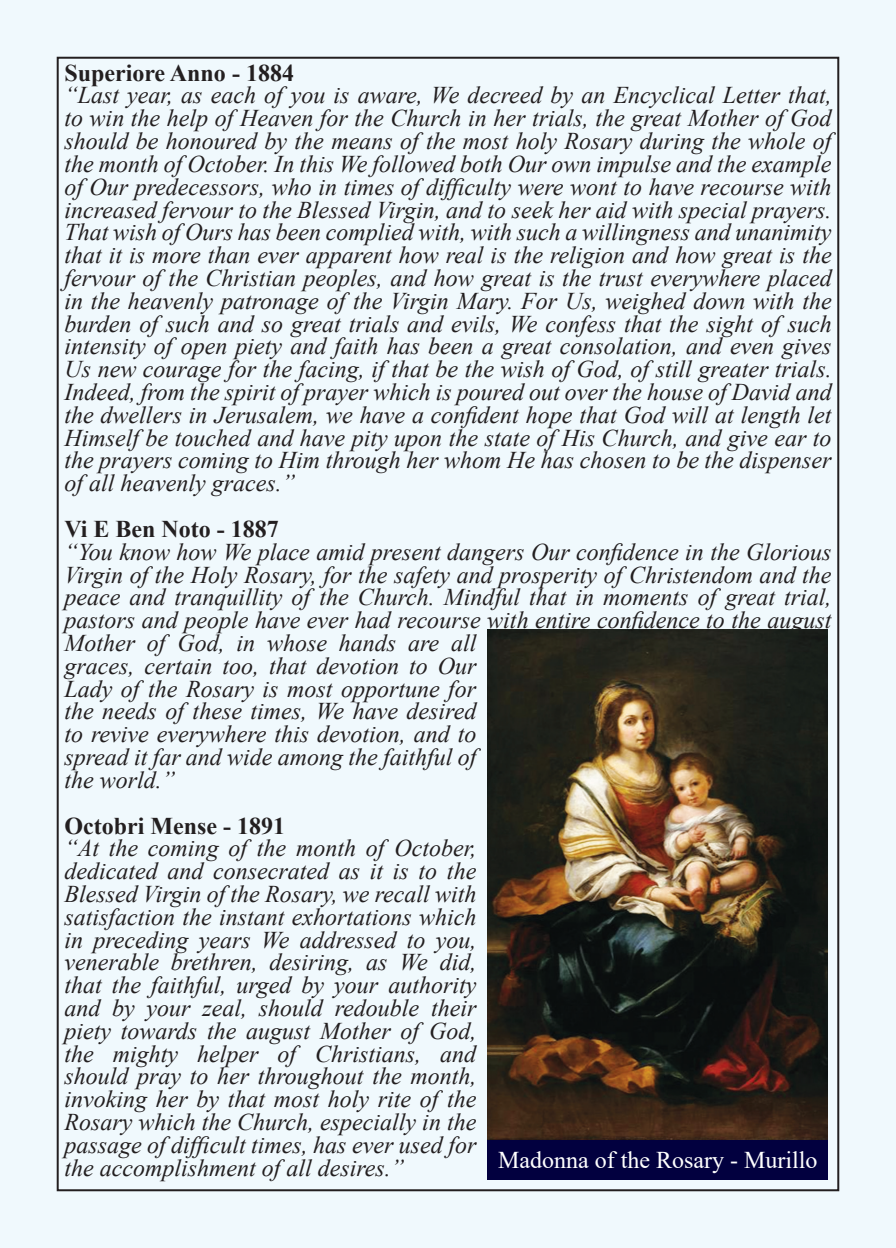
<style>
.page{position:relative;width:896px;height:1248px;background:#fff}
.page>*{position:absolute;margin:0;border:0;box-sizing:border-box;transform-origin:0 0}
.t1{font:italic 24px/22.8px "Times New Roman";color:#231f20;text-align:justify}
.t2{font:700 24px "Times New Roman";color:#231f20}
.t3{font:24px "Times New Roman";color:#fff}
</style>
<div class="page">
<div style="left:0;top:0;width:896px;height:1247px;background:#f0f9fd"></div>
<img style="left:488px;top:629px;width:340px;height:510px">
<div style="left:488px;top:1140px;width:340px;height:39px;background:#02003f"></div>
<p class="t2" style="left:64px;top:55px;width:231px">Superiore Anno - 1884</p>
<p class="t1" style="left:64px;top:83px;width:769px">“Last year, as each of you is aware, We decreed by an Encyclical Letter that, to win the help of Heaven for the Church in her trials, the great Mother of God should be honoured by the means of the most holy Rosary during the whole of the month of October. In this We followed both Our own impulse and the example of Our predecessors, who in times of difficulty were wont to have recourse with increased fervour to the Blessed Virgin, and to seek her aid with special prayers.<br>That wish of Ours has been complied with, with such a willingness and unanimity that it is more than ever apparent how real is the religion and how great is the fervour of the Christian peoples, and how great is the trust everywhere placed in the heavenly patronage of the Virgin Mary. For Us, weighed down with the burden of such and so great trials and evils, We confess that the sight of such intensity of open piety and faith has been a great consolation, and even gives Us new courage for the facing, if that be the wish of God, of still greater trials.<br>Indeed, from the spirit of prayer which is poured out over the house of David and the dwellers in Jerusalem, we have a confident hope that God will at length let Himself be touched and have pity upon the state of His Church, and give ear to the prayers coming to Him through her whom He has chosen to be the dispenser of all heavenly graces.”</p>
<p class="t2" style="left:64px;top:511px;width:216px">Vi E Ben Noto - 1887</p>
<p class="t1" style="left:64px;top:539px;width:769px;text-align:left">“You know how We place amid present dangers Our confidence in the Glorious Virgin of the Holy Rosary, for the safety and prosperity of Christendom and the peace and tranquillity of the Church. Mindful that in moments of great trial, pastors and people have ever had recourse with entire confidence to the august Mother of God, in whose hands are all<br>graces, certain too, that devotion to Our<br>Lady of the Rosary is most opportune for<br>the needs of these times, We have desired<br>to revive everywhere this devotion, and to<br>spread it far and wide among the faithful of<br>the world.”</p>
<p class="t2" style="left:64px;top:808px;width:222px">Octobri Mense - 1891</p>
<p class="t1" style="left:64px;top:836px;width:413px">“At the coming of the month of October, dedicated and consecrated as it is to the Blessed Virgin of the Rosary, we recall with satisfaction the instant exhortations which in preceding years We addressed to you, venerable brethren, desiring, as We did, that the faithful, urged by your authority and by your zeal, should redouble their piety towards the august Mother of God, the mighty helper of Christians, and should pray to her throughout the month, invoking her by that most holy rite of the Rosary which the Church, especially in the passage of difficult times, has ever used for the accomplishment of all desires.”</p>
<p class="t3" style="left:498px;top:1143px;width:321px">Madonna of the Rosary - Murillo</p>
</div>
